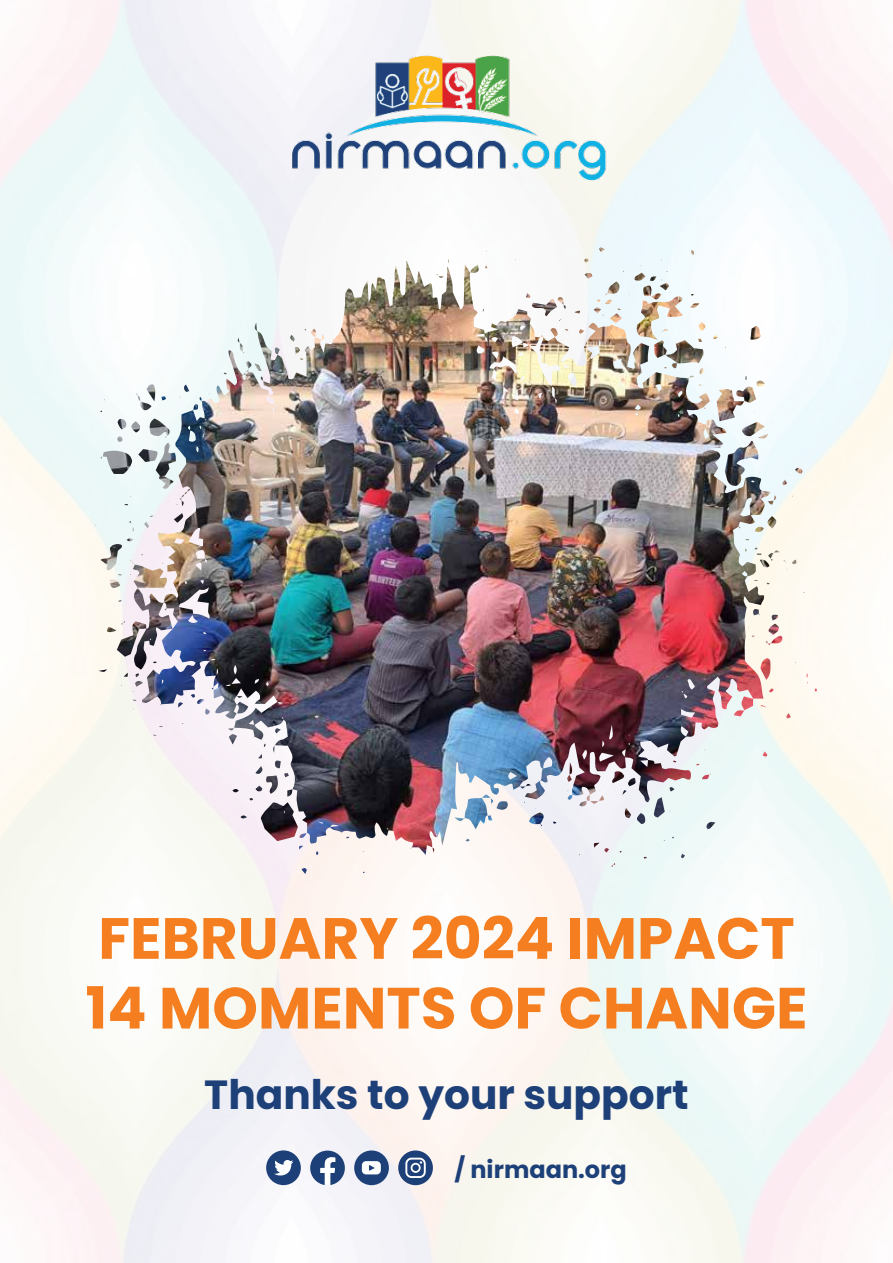
<style>
.page{position:relative;width:893px;height:1263px;background:#fff}
.page>*{position:absolute;margin:0;border:0;box-sizing:border-box;transform-origin:0 0}
.t1{font:700 58.05px/69.8px "Poppins";color:#f57f20}
.t2{font:700 40.65px "Poppins";color:#1d4078}
.t3{font:700 24px "Poppins";color:#1d4078}
</style>
<div class="page">
<img style="left:0;top:0;width:893px;height:1263px">
<img style="left:285px;top:31px;width:323px;height:161px">
<img style="left:189px;top:247px;width:505px;height:174px">
<div style="left:266px;top:1150px;width:35px;height:35px;background:#1d4078;border-radius:50%"></div>
<svg style="left:274px;top:1160px;width:19px;height:16px"></svg>
<div style="left:354px;top:1150px;width:35px;height:35px;background:#1d4078;border-radius:50%"></div>
<svg style="left:362px;top:1161px;width:19px;height:13px"></svg>
<div style="left:398px;top:1150px;width:35px;height:35px;background:#1d4078;border-radius:50%"></div>
<svg style="left:405px;top:1158px;width:21px;height:20px"></svg>
<svg style="left:310px;top:1150px;width:35px;height:35px"></svg>
<p class="t1" style="left:85px;top:904px;width:724px">FEBRUARY 2024 IMPACT<br>14 MOMENTS OF CHANGE</p>
<p class="t2" style="left:204px;top:1071px;width:486px">Thanks to your support</p>
<p class="t3" style="left:454px;top:1156px;width:174px">/ nirmaan.org</p>
</div>
